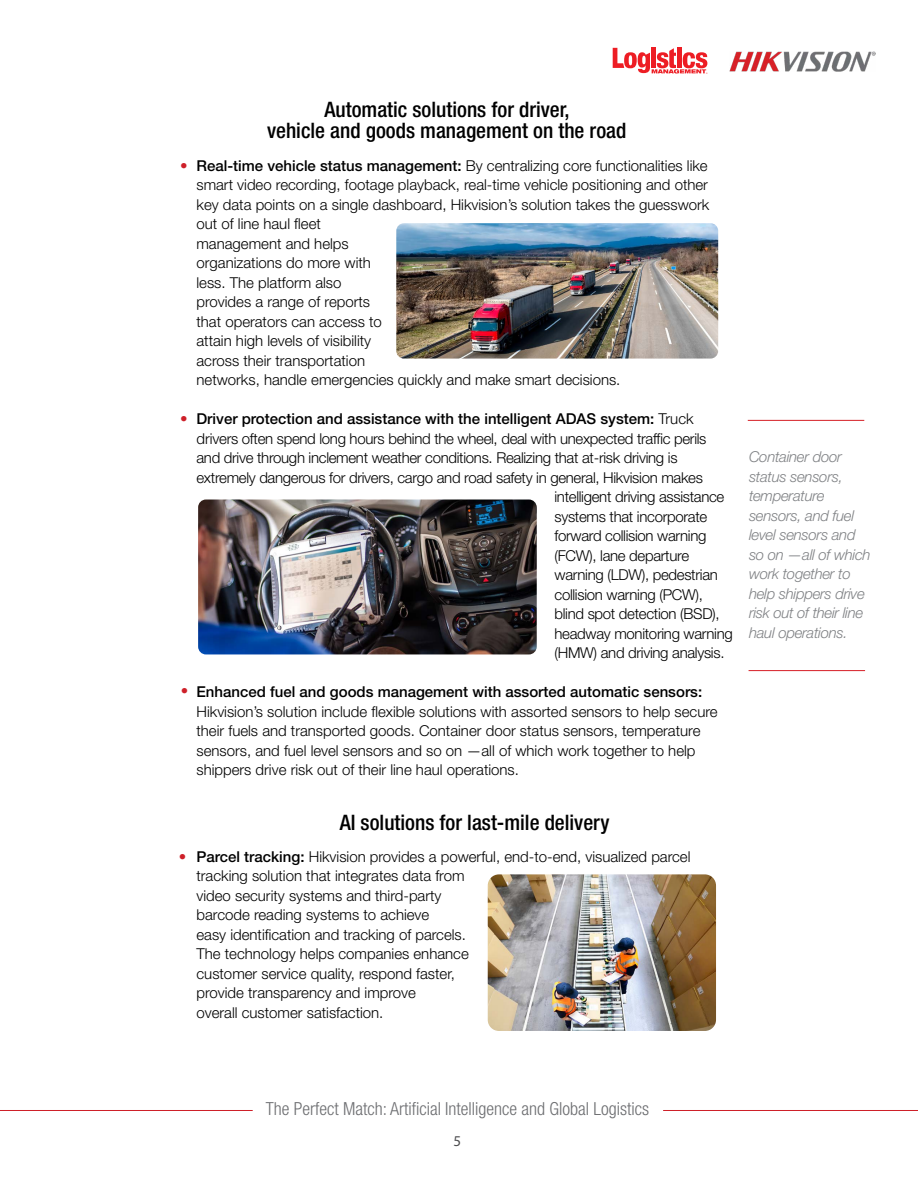
<style>
.page{position:relative;width:918px;height:1188px;background:#fff}
.page>*{position:absolute;margin:0;border:0;box-sizing:border-box;transform-origin:0 0}
.t1{font:500 condensed 21.3px/21.3px "Helvetica Neue LT Std";color:#000;text-align:center}
.t2{font:300 condensed 18px "Helvetica Neue LT Std";color:#6d6e71}
.t3{font:300 15px/19.5px "Helvetica Neue LT Std";color:#000}
.t4{font:300 15px "Helvetica Neue LT Std";letter-spacing:-.02em;color:#000}
.t5{font:italic 300 15px/19.5px "Helvetica Neue LT Std";letter-spacing:-.02em;color:#808285}
.t6{font:500 15px "Helvetica Neue LT Std";color:#000}
.t7{font:300 15px "Helvetica Neue LT Std";color:#ce2029}
.t8{font:15px "Myriad Pro";color:#4d4d4f}
.t9{font:1.95px "Helvetica";color:#ed1d24}
.s1{font-weight:500}
.s2{font-weight:300}
</style>
<div class="page">
<hr style="left:0;top:1110px;width:253px;height:1px;background:#ce2029">
<img style="left:730px;top:52px;width:145px;height:19px">
<svg style="left:613px;top:47px;width:94px;height:27px"></svg>
<hr style="left:663px;top:1110px;width:255px;height:1px;background:#ce2029">
<img style="left:396px;top:223px;width:322px;height:136px">
<hr style="left:748px;top:420px;width:116px;height:1px;background:#d61f26">
<hr style="left:749px;top:670px;width:116px;height:1px;background:#d61f26">
<img style="left:488px;top:874px;width:228px;height:157px">
<img style="left:198px;top:500px;width:339px;height:154px">
<p class="t9" style="left:706px;top:71px;width:3px">®</p>
<p class="t7" style="left:180px;top:156px;width:9px">•</p>
<p class="t7" style="left:180px;top:410px;width:9px">•</p>
<p class="t7" style="left:181px;top:682px;width:9px">•</p>
<h1 class="t1" style="left:267px;top:98px;width:361px">Automatic solutions for driver,<br>vehicle and goods management on the road</h1>
<p class="t3" style="left:196px;top:155px;width:514px"><span class="s1">Real-time vehicle status management:</span> By centralizing core functionalities like smart video recording, footage playback, real-time vehicle positioning and other key data points on a single dashboard, Hikvision’s solution takes the guesswork out of line haul fleet<br>management and helps<br>organizations do more with<br>less. The platform also<br>provides a range of reports<br>that operators can access to<br>attain high levels of visibility<br>across their transportation<br>networks, handle emergencies quickly and make smart decisions.</p>
<p class="t6" style="left:196px;top:410px;width:499px">Driver protection and assistance with the intelligent ADAS system: <span class="s2">Truck</span></p>
<p class="t4" style="left:196px;top:429px;width:512px">drivers often spend long hours behind the wheel, deal with unexpected traffic perils</p>
<p class="t4" style="left:196px;top:449px;width:483px">and drive through inclement weather conditions. Realizing that at-risk driving is</p>
<p class="t4" style="left:196px;top:468px;width:508px">extremely dangerous for drivers, cargo and road safety in general, Hikvision makes</p>
<p class="t4" style="left:555px;top:488px;width:171px">intelligent driving assistance</p>
<p class="t4" style="left:555px;top:507px;width:154px">systems that incorporate</p>
<p class="t4" style="left:555px;top:527px;width:154px">forward collision warning</p>
<p class="t4" style="left:555px;top:546px;width:136px">(FCW), lane departure</p>
<p class="t4" style="left:555px;top:566px;width:165px">warning (LDW), pedestrian</p>
<p class="t4" style="left:555px;top:585px;width:150px">collision warning (PCW),</p>
<p class="t4" style="left:555px;top:605px;width:167px">blind spot detection (BSD),</p>
<p class="t4" style="left:555px;top:624px;width:180px">headway monitoring warning</p>
<p class="t4" style="left:555px;top:644px;width:171px">(HMW) and driving analysis.</p>
<p class="t6" style="left:196px;top:683px;width:507px">Enhanced fuel and goods management with assorted automatic sensors:</p>
<p class="t3" style="left:196px;top:701px;width:523px">Hikvision’s solution include flexible solutions with assorted sensors to help secure their fuels and transported goods. Container door status sensors, temperature sensors, and fuel level sensors and so on —all of which work together to help shippers drive risk out of their line haul operations.</p>
<p class="t7" style="left:179px;top:847px;width:9px">•</p>
<h1 class="t1" style="left:340px;top:811px;width:271px">AI solutions for last-mile delivery</h1>
<p class="t3" style="left:196px;top:847px;width:496px"><span class="s1">Parcel tracking:</span> Hikvision provides a powerful, end-to-end, visualized parcel tracking solution that integrates data from<br>video security systems and third-party<br>barcode reading systems to achieve<br>easy identification and tracking of parcels.<br>The technology helps companies enhance<br>customer service quality, respond faster,<br>provide transparency and improve<br>overall customer satisfaction.</p>
<p class="t5" style="left:749px;top:447px;width:123px">Container door status sensors, temperature sensors, and fuel level sensors and so on —all of which work together to help shippers drive risk out of their line haul operations.</p>
<p class="t2" style="left:266px;top:1098px;width:385px">The Perfect Match: Artificial Intelligence and Global Logistics</p>
<p class="t8" style="left:454px;top:1132px;width:9px">5</p>
</div>
